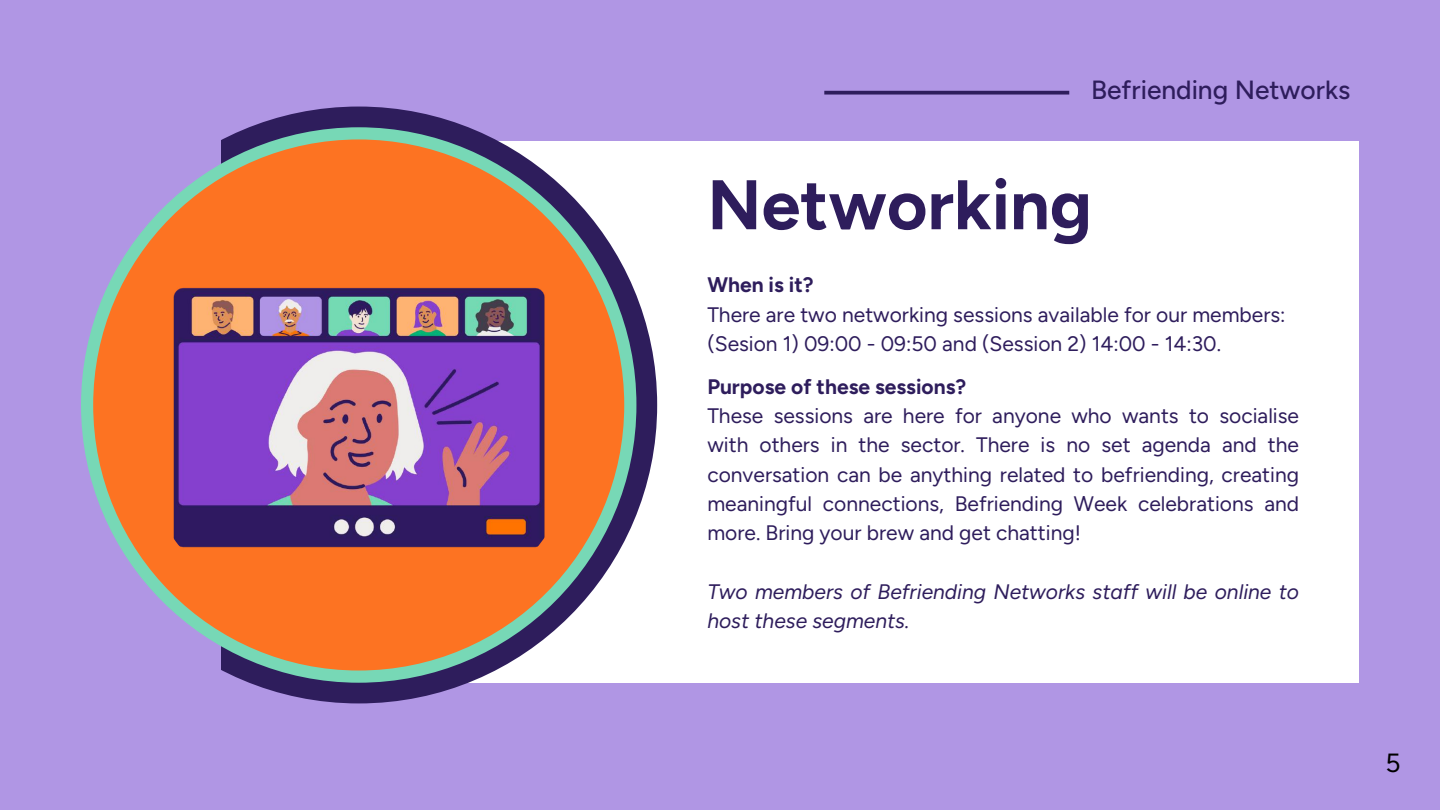
<style>
.page{position:relative;width:1440px;height:810px;background:#b096e4}
.page>*{position:absolute;margin:0;border:0;box-sizing:border-box;transform-origin:0 0}
.t1{font:700 70px "Figtree";color:#2e1d5c}
.t2{font:500 26.3px "Figtree";color:#2e1d5c}
.t3{font:26.3px "Figtree";color:#000}
.t4{font:21px/29.2px "Figtree";color:#2e1d5c}
.t5{font:italic 21px/29.2px "Figtree";color:#2e1d5c}
.t6{font:700 21px "Figtree";color:#2e1d5c}
</style>
<div class="page">
<div style="left:297px;top:141px;width:1062px;height:542px;background:#fff"></div>
<svg style="left:222px;top:107px;width:435px;height:596px"></svg>
<div style="left:81px;top:127px;width:555px;height:556px;background:#77d8b6;border-radius:50%"></div>
<div style="left:93px;top:139px;width:531px;height:532px;background:#fd7322;border-radius:50%"></div>
<img style="left:130px;top:177px;width:457px;height:456px;border-radius:50%">
<svg style="left:824px;top:91px;width:245px;height:4px"></svg>
<p class="t2" style="left:1091px;top:74px;width:261px">Befriending Networks</p>
<h1 class="t1" style="left:707px;top:163px;width:386px">Networking</h1>
<p class="t6" style="left:707px;top:272px;width:108px">When is it?</p>
<p class="t4" style="left:707px;top:300px;width:580px">There are two networking sessions available for our members: (Sesion 1) 09:00 - 09:50 and (Session 2) 14:00 - 14:30.</p>
<p class="t6" style="left:707px;top:374px;width:260px">Purpose of these sessions?</p>
<p class="t4" style="left:707px;top:401px;width:593px;text-align:justify">These sessions are here for anyone who wants to socialise with others in the sector. There is no set agenda and the conversation can be anything related to befriending, creating meaningful connections, Befriending Week celebrations and more. Bring your brew and get chatting!</p>
<p class="t5" style="left:707px;top:577px;width:593px">Two members of Befriending Networks staff will be online to host these segments.</p>
<p class="t3" style="left:1386px;top:747px;width:17px">5</p>
</div>
